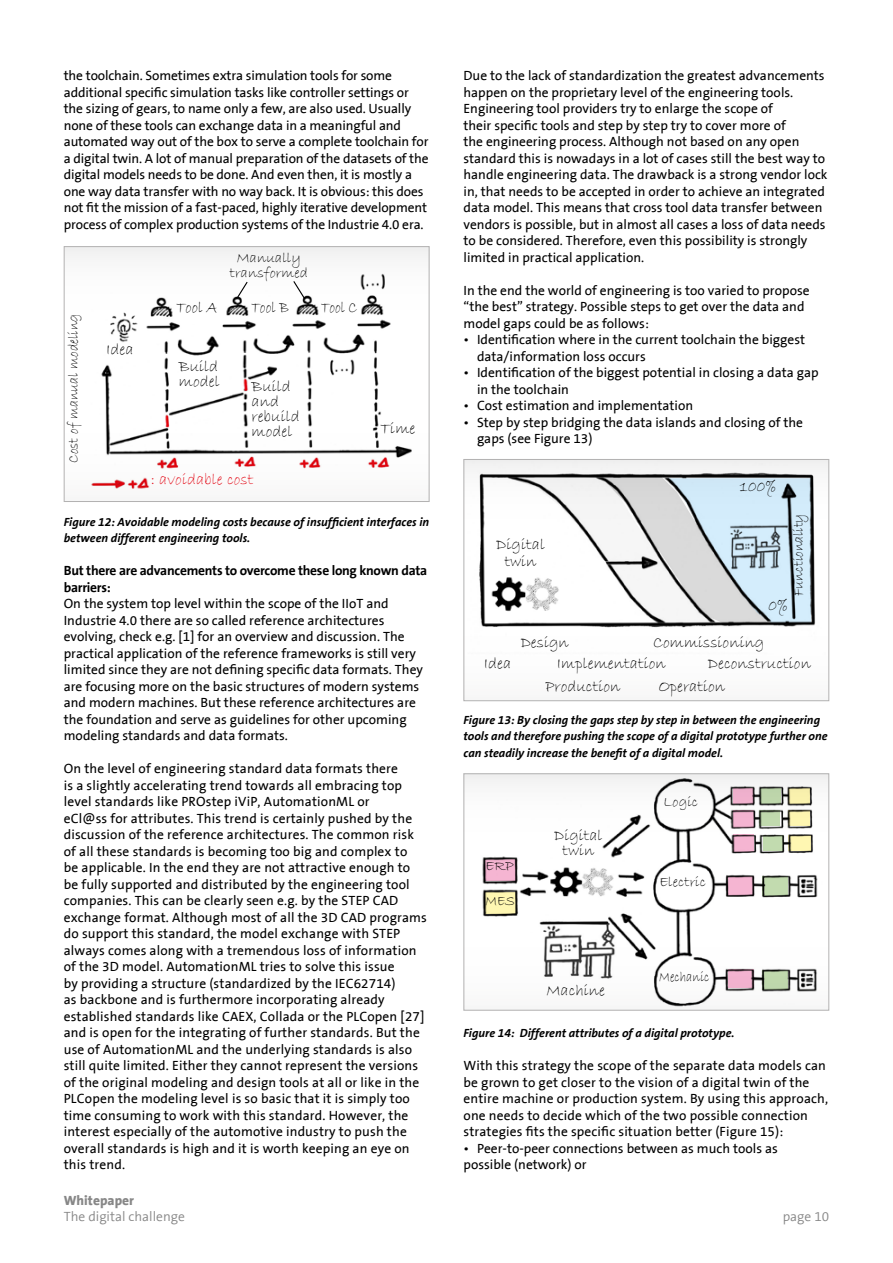
<style>
.page{position:relative;width:893px;height:1263px;background:#fff}
.page>*{position:absolute;margin:0;border:0;box-sizing:border-box;transform-origin:0 0}
.t1{font:16.5px/15px "Bradley Hand ITC";color:#000}
.t2{font:16.5px "Bradley Hand ITC";color:#e30613}
.t3{font:16.5px "Bradley Hand ITC";color:#000;scale:.93 1}
.t4{font:16.5px "Bradley Hand ITC";color:#000;scale:.87 1}
.t5{font:16.5px "Bradley Hand ITC";color:#000;scale:.85 1}
.t6{font:15px/15px "Bradley Hand ITC";color:#000;text-align:center}
.t7{font:15px "Bradley Hand ITC";color:#000;scale:.93 1}
.t8{font:15px "Bradley Hand ITC";color:#000;scale:.84 1}
.t9{font:15px "Bradley Hand ITC";color:#000;scale:.9 1}
.t10{font:13.5px/16.5px "The Sans B5 Plain";color:#000}
.t11{font:700 13.5px/16.5px "The Sans B7";letter-spacing:-.02em;color:#000}
.t12{font:300 13.5px "The Sans B4";color:#878787}
.t13{font:800 13.5px "The Sans B8";color:#878787}
.t14{font:italic 700 12px/16.5px "The Sans B7";color:#000}
</style>
<div class="page">
<div style="left:64px;top:247px;width:365px;height:254px;background:#f7f7f7"></div>
<img style="left:69px;top:274px;width:358px;height:215px">
<div style="left:64px;top:246px;width:365px;height:256px;border:1px solid #b3b2b2"></div>
<svg style="left:235px;top:280px;width:14px;height:21px"></svg>
<svg style="left:292px;top:280px;width:14px;height:20px"></svg>
<img style="left:480px;top:775px;width:347px;height:232px">
<div style="left:463px;top:773px;width:366px;height:237px;border:1px solid #b3b2b2"></div>
<div style="left:760px;top:788px;width:21px;height:16px;background:#c2dbaf"></div>
<svg style="left:759px;top:809px;width:21px;height:16px"></svg>
<div style="left:763px;top:834px;width:20px;height:16px;background:#c2dbaf"></div>
<div style="left:763px;top:876px;width:25px;height:19px;background:#c2dbaf"></div>
<div style="left:763px;top:970px;width:25px;height:20px;background:#c2dbaf"></div>
<div style="left:733px;top:788px;width:20px;height:16px;background:#f5b5d2"></div>
<div style="left:733px;top:811px;width:20px;height:17px;background:#f5b5d2"></div>
<svg style="left:733px;top:834px;width:21px;height:17px"></svg>
<div style="left:728px;top:876px;width:25px;height:19px;background:#f5b5d2"></div>
<div style="left:485px;top:859px;width:31px;height:21px;background:#f5b5d2"></div>
<div style="left:728px;top:969px;width:25px;height:19px;background:#f5b5d2"></div>
<div style="left:788px;top:788px;width:21px;height:16px;background:#fff7b2"></div>
<svg style="left:788px;top:810px;width:21px;height:15px"></svg>
<svg style="left:788px;top:835px;width:23px;height:15px"></svg>
<div style="left:485px;top:892px;width:31px;height:21px;background:#fff7b2"></div>
<img style="left:465px;top:461px;width:362px;height:167px">
<div style="left:463px;top:459px;width:366px;height:242px;border:1px solid #b3b2b2"></div>
<svg style="left:511px;top:476px;width:300px;height:148px"></svg>
<p class="t10" style="left:64px;top:68px;width:366px">the toolchain. Sometimes extra simulation tools for some additional specific simulation tasks like controller settings or the sizing of gears, to name only a few, are also used. Usually none of these tools can exchange data in a meaningful and automated way out of the box to serve a complete toolchain for a digital twin. A lot of manual preparation of the datasets of the digital models needs to be done. And even then, it is mostly a one way data transfer with no way back. It is obvious: this does not fit the mission of a fast-paced, highly iterative development process of complex production systems of the Industrie 4.0 era.</p>
<p class="t7" style="left:64px;top:463px;width:162px;rotate:-90deg">Cost of manual modeling</p>
<p class="t1" style="left:106px;top:342px;width:29px">Idea</p>
<p class="t6" style="left:230px;top:251px;width:80px">Manually transformed</p>
<p class="t3" style="left:176px;top:297px;width:46px">Tool A</p>
<p class="t4" style="left:251px;top:297px;width:45px">Tool B</p>
<p class="t5" style="left:321px;top:297px;width:44px">Tool C</p>
<p class="t1" style="left:179px;top:359px;width:42px">Build model</p>
<p class="t1" style="left:252px;top:379px;width:50px">Build and rebuild model</p>
<p class="t2" style="left:151px;top:469px;width:104px">: avoidable cost</p>
<p class="t1" style="left:381px;top:422px;width:36px">Time</p>
<p class="t14" style="left:64px;top:514px;width:367px">Figure 12: Avoidable modeling costs because of insufficient interfaces in between different engineering tools.</p>
<p class="t11" style="left:64px;top:563px;width:365px">But there are advancements to overcome these long known data barriers:</p>
<p class="t10" style="left:64px;top:596px;width:361px">On the system top level within the scope of the IIoT and Industrie 4.0 there are so called reference architectures evolving, check e.g. [1] for an overview and discussion. The practical application of the reference frameworks is still very limited since they are not defining specific data formats. They are focusing more on the basic structures of modern systems and modern machines. But these reference architectures are the foundation and serve as guidelines for other upcoming modeling standards and data formats.</p>
<p class="t10" style="left:64px;top:761px;width:365px">On the level of engineering standard data formats there<br>is a slightly accelerating trend towards all embracing top level standards like PROstep iViP, AutomationML or<br>eCl@ss for attributes. This trend is certainly pushed by the discussion of the reference architectures. The common risk of all these standards is becoming too big and complex to<br>be applicable. In the end they are not attractive enough to be fully supported and distributed by the engineering tool companies. This can be clearly seen e.g. by the STEP CAD exchange format. Although most of all the 3D CAD programs do support this standard, the model exchange with STEP always comes along with a tremendous loss of information of the 3D model. AutomationML tries to solve this issue<br>by providing a structure (standardized by the IEC62714)<br>as backbone and is furthermore incorporating already established standards like CAEX, Collada or the PLCopen [27] and is open for the integrating of further standards. But the use of AutomationML and the underlying standards is also still quite limited. Either they cannot represent the versions of the original modeling and design tools at all or like in the PLCopen the modeling level is so basic that it is simply too time consuming to work with this standard. However, the interest especially of the automotive industry to push the overall standards is high and it is worth keeping an eye on this trend.</p>
<p class="t10" style="left:463px;top:68px;width:366px">Due to the lack of standardization the greatest advancements happen on the proprietary level of the engineering tools.<br>Engineering tool providers try to enlarge the scope of<br>their specific tools and step by step try to cover more of<br>the engineering process. Although not based on any open standard this is nowadays in a lot of cases still the best way to handle engineering data. The drawback is a strong vendor lock in, that needs to be accepted in order to achieve an integrated data model. This means that cross tool data transfer between vendors is possible, but in almost all cases a loss of data needs to be considered. Therefore, even this possibility is strongly limited in practical application.</p>
<p class="t10" style="left:463px;top:282px;width:348px">In the end the world of engineering is too varied to propose “the best” strategy. Possible steps to get over the data and model gaps could be as follows:</p>
<p class="t10" style="left:477px;top:332px;width:330px;text-indent:-14px">• Identification where in the current toolchain the biggest data/information loss occurs</p>
<p class="t10" style="left:477px;top:365px;width:343px;text-indent:-14px">• Identification of the biggest potential in closing a data gap in the toolchain</p>
<p class="t10" style="left:463px;top:398px;width:231px">• Cost estimation and implementation</p>
<p class="t10" style="left:477px;top:414px;width:328px;text-indent:-14px">• Step by step bridging the data islands and closing of the gaps (see Figure 13)</p>
<p class="t1" style="left:496px;top:537px;width:50px;line-height:16.5px;text-align:center">Digital twin</p>
<p class="t1" style="left:740px;top:479px;width:38px">100%</p>
<p class="t7" style="left:789px;top:596px;width:90px;rotate:-90deg">Functionality</p>
<p class="t1" style="left:769px;top:598px;width:21px">0%</p>
<p class="t1" style="left:484px;top:656px;width:29px">Idea</p>
<p class="t1" style="left:521px;top:635px;width:50px">Design</p>
<p class="t1" style="left:653px;top:635px;width:113px">Commissioning</p>
<p class="t1" style="left:557px;top:656px;width:110px">Implementation</p>
<p class="t1" style="left:708px;top:656px;width:105px">Deconstruction</p>
<p class="t1" style="left:545px;top:679px;width:76px">Production</p>
<p class="t1" style="left:658px;top:679px;width:68px">Operation</p>
<p class="t14" style="left:463px;top:712px;width:366px">Figure 13: By closing the gaps step by step in between the engineering tools and therefore pushing the scope of a digital prototype further one can steadily increase the benefit of a digital model.</p>
<p class="t6" style="left:485px;top:858px;width:30px">ERP</p>
<p class="t9" style="left:485px;top:891px;width:34px">MES</p>
<p class="t1" style="left:554px;top:828px;width:50px;text-align:center">Digital twin</p>
<p class="t1" style="left:546px;top:983px;width:60px">Machine</p>
<p class="t6" style="left:663px;top:795px;width:36px">Logic</p>
<p class="t6" style="left:659px;top:875px;width:48px">Electric</p>
<p class="t8" style="left:659px;top:967px;width:61px">Mechanic</p>
<p class="t14" style="left:463px;top:1025px;width:273px">Figure 14: Different attributes of a digital prototype.</p>
<p class="t10" style="left:463px;top:1058px;width:366px">With this strategy the scope of the separate data models can be grown to get closer to the vision of a digital twin of the entire machine or production system. By using this approach, one needs to decide which of the two possible connection strategies fits the specific situation better (Figure 15):</p>
<p class="t10" style="left:463px;top:1140px;width:316px">• Peer-to-peer connections between as much tools as possible (network) or</p>
<p class="t13" style="left:64px;top:1193px;width:72px">Whitepaper</p>
<p class="t12" style="left:64px;top:1210px;width:123px">The digital challenge</p>
<p class="t12" style="left:783px;top:1210px;width:48px">page 10</p>
</div>
